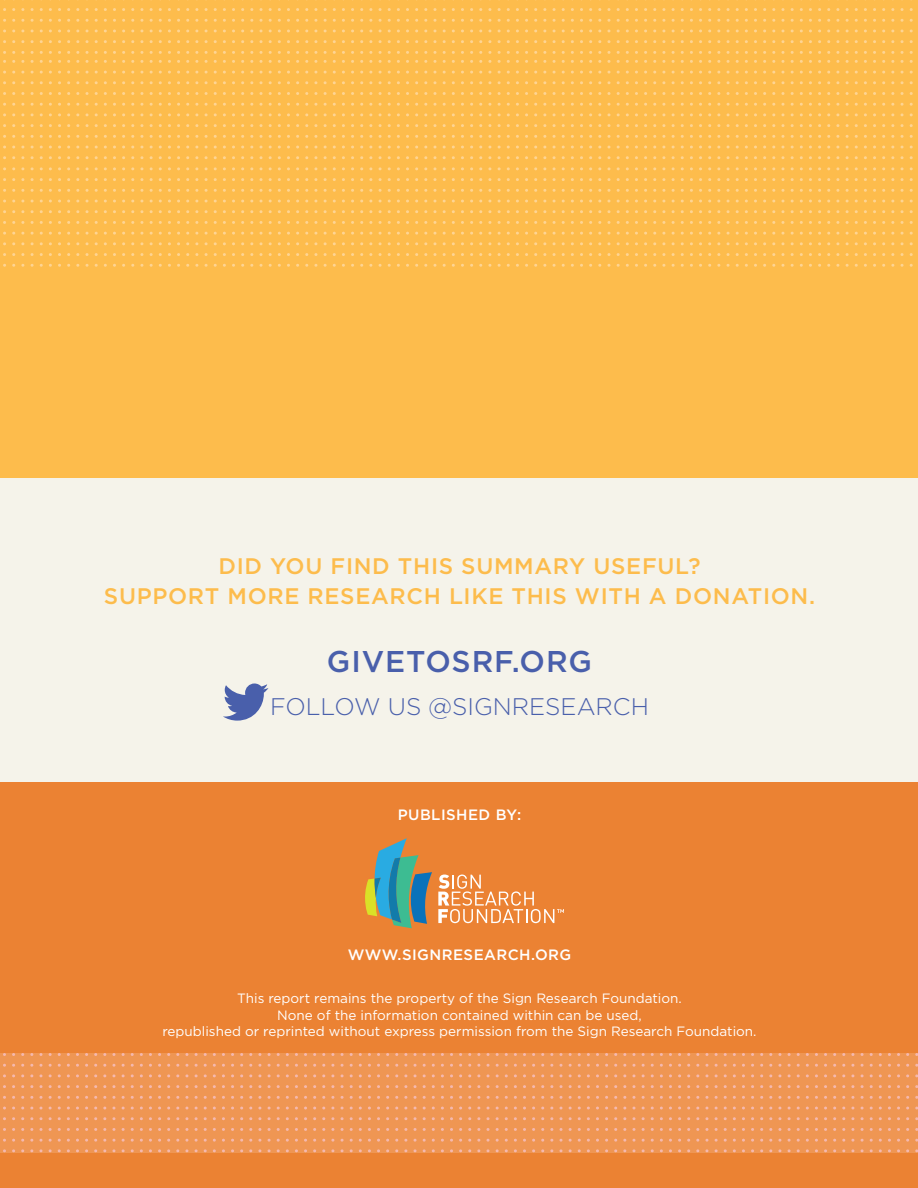
<style>
.page{position:relative;width:918px;height:1188px;background:#fdbc4c}
.page>*{position:absolute;margin:0;border:0;box-sizing:border-box;transform-origin:0 0}
.t1{font:500 30px "Gotham";letter-spacing:.03em;color:#495fab}
.t2{font:300 24px "Gotham";color:#495fab}
.t3{font:500 22.5px/30px "Gotham";letter-spacing:.03em;color:#fdbc4c;text-align:center}
.t4{font:500 15px "Gotham";letter-spacing:.03em;color:#fff}
.t5{font:13.5px/16.2px "Gotham";color:#fff;text-align:center}
</style>
<div class="page">
<div style="left:0;top:778px;width:918px;height:410px;background:#eb8233"></div>
<div style="left:0;top:478px;width:918px;height:303px;background:#f5f3ea"></div>
<svg style="left:3px;top:60px;width:910px;height:3px"></svg>
<svg style="left:3px;top:146px;width:910px;height:3px"></svg>
<svg style="left:3px;top:124px;width:910px;height:3px"></svg>
<svg style="left:3px;top:156px;width:910px;height:3px"></svg>
<svg style="left:3px;top:92px;width:910px;height:3px"></svg>
<svg style="left:3px;top:135px;width:910px;height:3px"></svg>
<svg style="left:3px;top:81px;width:910px;height:3px"></svg>
<svg style="left:3px;top:113px;width:910px;height:3px"></svg>
<svg style="left:3px;top:71px;width:910px;height:3px"></svg>
<svg style="left:3px;top:103px;width:910px;height:3px"></svg>
<svg style="left:3px;top:40px;width:910px;height:3px"></svg>
<svg style="left:3px;top:19px;width:910px;height:3px"></svg>
<svg style="left:3px;top:51px;width:910px;height:3px"></svg>
<svg style="left:3px;top:29px;width:910px;height:3px"></svg>
<svg style="left:3px;top:8px;width:910px;height:3px"></svg>
<svg style="left:4px;top:0;width:908px;height:1px"></svg>
<svg style="left:3px;top:167px;width:910px;height:3px"></svg>
<svg style="left:3px;top:253px;width:910px;height:3px"></svg>
<svg style="left:3px;top:232px;width:910px;height:3px"></svg>
<svg style="left:3px;top:264px;width:910px;height:3px"></svg>
<svg style="left:3px;top:200px;width:910px;height:3px"></svg>
<svg style="left:3px;top:242px;width:910px;height:3px"></svg>
<svg style="left:3px;top:189px;width:910px;height:3px"></svg>
<svg style="left:3px;top:221px;width:910px;height:3px"></svg>
<svg style="left:3px;top:178px;width:910px;height:3px"></svg>
<svg style="left:3px;top:210px;width:910px;height:3px"></svg>
<div style="left:0;top:1053px;width:918px;height:99px;background:#ef9653"></div>
<svg style="left:3px;top:1053px;width:915px;height:3px"></svg>
<svg style="left:3px;top:1139px;width:915px;height:3px"></svg>
<svg style="left:3px;top:1117px;width:915px;height:3px"></svg>
<svg style="left:3px;top:1149px;width:915px;height:3px"></svg>
<svg style="left:3px;top:1085px;width:915px;height:3px"></svg>
<svg style="left:3px;top:1128px;width:915px;height:3px"></svg>
<svg style="left:3px;top:1074px;width:915px;height:3px"></svg>
<svg style="left:3px;top:1107px;width:915px;height:3px"></svg>
<svg style="left:3px;top:1064px;width:915px;height:3px"></svg>
<svg style="left:3px;top:1096px;width:915px;height:3px"></svg>
<svg style="left:223px;top:683px;width:46px;height:38px"></svg>
<svg style="left:438px;top:875px;width:126px;height:48px"></svg>
<svg style="left:365px;top:838px;width:67px;height:90px"></svg>
<h3 class="t3" style="left:104px;top:551px;width:713px">DID YOU FIND THIS SUMMARY USEFUL?<br>SUPPORT MORE RESEARCH LIKE THIS WITH A DONATION.</h3>
<h1 class="t1" style="left:327px;top:642px;width:267px">GIVETOSRF.ORG</h1>
<h2 class="t2" style="left:270px;top:691px;width:380px">FOLLOW US @SIGNRESEARCH</h2>
<p class="t4" style="left:398px;top:805px;width:125px">PUBLISHED BY:</p>
<p class="t4" style="left:348px;top:945px;width:225px">WWW.SIGNRESEARCH.ORG</p>
<p class="t5" style="left:162px;top:990px;width:596px">This report remains the property of the Sign Research Foundation.<br>None of the information contained within can be used,<br>republished or reprinted without express permission from the Sign Research Foundation.</p>
</div>
